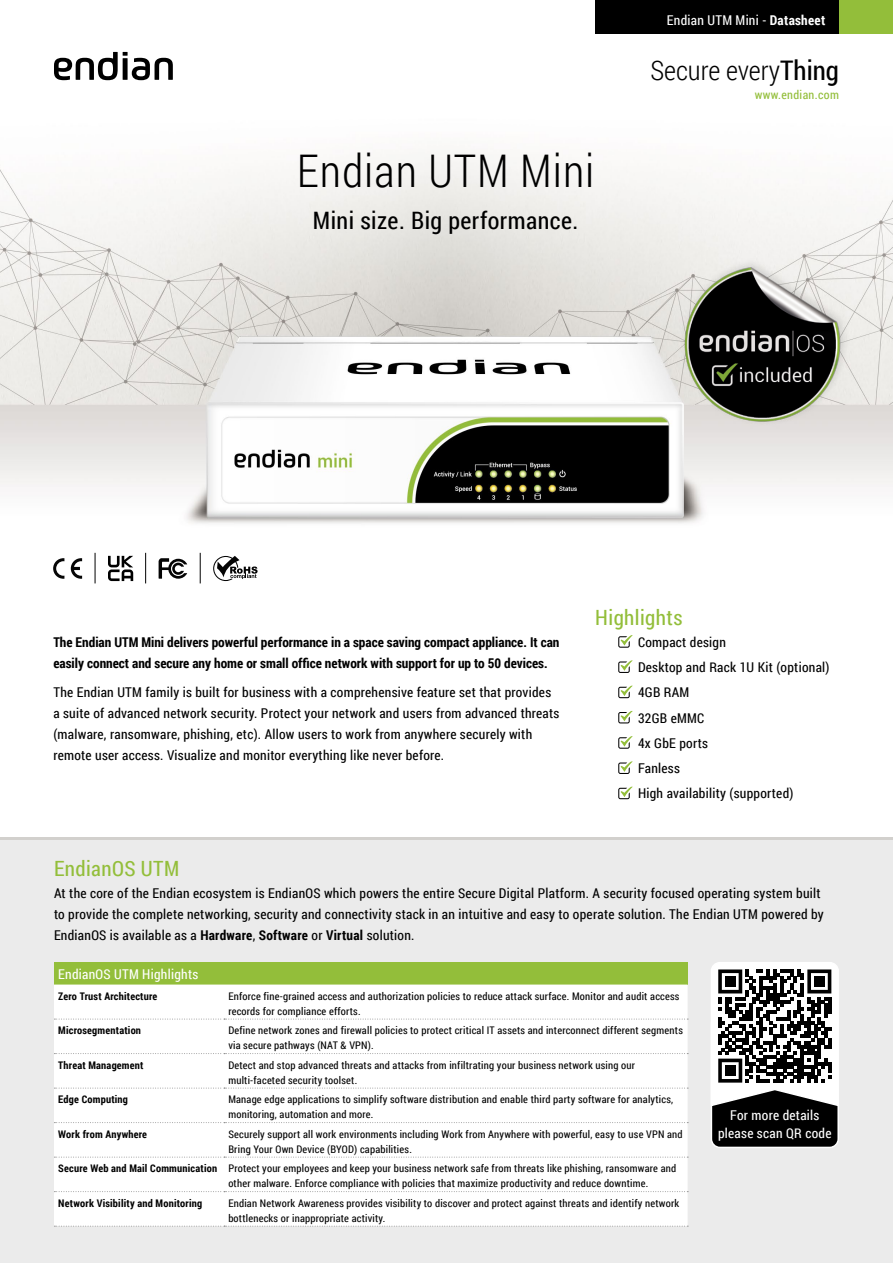
<style>
.page{position:relative;width:893px;height:1263px;background:#fff}
.page>*{position:absolute;margin:0;border:0;box-sizing:border-box;transform-origin:0 0}
.t1{font:300 45px "Roboto Condensed";letter-spacing:.02em;color:#000}
.t2{font:300 27px "Roboto Condensed";color:#000}
.t3{font:24px "Roboto Condensed";letter-spacing:.02em;color:#000}
.t4{font:21px "Roboto Condensed";letter-spacing:.02em;color:#93be3a}
.t5{font:13.5px/25.2px "Roboto Condensed";letter-spacing:.02em;color:#000}
.t6{font:700 13.5px/21px "Roboto Condensed";color:#000}
.t7{font:13.5px/18px "Roboto Condensed";letter-spacing:.02em;color:#fff;text-align:center}
.t8{font:12px "Roboto Condensed";letter-spacing:.03em;color:#93be3a}
.t9{font:10.5px/15px "Roboto Condensed";letter-spacing:.02em;color:#000}
.t10{font:700 10.5px "Roboto Condensed";letter-spacing:.02em;color:#000}
.s1{font-weight:700}
.s2{font-weight:400}
</style>
<div class="page">
<div style="left:595px;top:0;width:298px;height:34px;background:#000"></div>
<div style="left:839px;top:0;width:54px;height:34px;background:#93be3a"></div>
<svg style="left:54px;top:52px;width:119px;height:28px"></svg>
<img style="left:0;top:156px;width:893px;height:428px">
<svg style="left:618px;top:635px;width:15px;height:13px"></svg>
<svg style="left:618px;top:660px;width:15px;height:13px"></svg>
<svg style="left:618px;top:686px;width:15px;height:12px"></svg>
<svg style="left:618px;top:711px;width:15px;height:12px"></svg>
<svg style="left:618px;top:736px;width:15px;height:13px"></svg>
<svg style="left:618px;top:761px;width:15px;height:13px"></svg>
<svg style="left:618px;top:787px;width:15px;height:12px"></svg>
<img style="left:669px;top:249px;width:184px;height:182px">
<svg style="left:53px;top:558px;width:11px;height:21px"></svg>
<svg style="left:71px;top:558px;width:11px;height:21px"></svg>
<svg style="left:159px;top:558px;width:28px;height:21px"></svg>
<hr style="left:95px;top:553px;width:1px;height:30px;background:#000">
<svg style="left:213px;top:556px;width:45px;height:25px"></svg>
<hr style="left:145px;top:553px;width:1px;height:30px;background:#000">
<hr style="left:200px;top:553px;width:1px;height:30px;background:#000">
<svg style="left:108px;top:556px;width:25px;height:25px"></svg>
<div style="left:0;top:838px;width:893px;height:425px;background:#ebebeb"></div>
<hr style="left:0;top:838px;width:893px;height:2px;background:#d2d0cd">
<div style="left:711px;top:1015px;width:127px;height:132px;background:#000;border-radius:9px"></div>
<div style="left:711px;top:1014px;width:128px;height:134px;border:2px solid #fff;border-radius:9px"></div>
<svg style="left:711px;top:962px;width:128px;height:145px"></svg>
<div style="left:54px;top:962px;width:634px;height:22px;background:#93be3a"></div>
<div style="left:54px;top:984px;width:634px;height:242px;background:#fff"></div>
<svg style="left:54px;top:1019px;width:634px;height:1px"></svg>
<svg style="left:54px;top:1053px;width:634px;height:1px"></svg>
<svg style="left:54px;top:1088px;width:634px;height:1px"></svg>
<svg style="left:54px;top:1122px;width:634px;height:1px"></svg>
<svg style="left:54px;top:1157px;width:634px;height:1px"></svg>
<svg style="left:54px;top:1191px;width:634px;height:1px"></svg>
<svg style="left:54px;top:1226px;width:634px;height:1px"></svg>
<h1 class="t1" style="left:297px;top:140px;width:299px">Endian UTM Mini</h1>
<h3 class="t3" style="left:313px;top:204px;width:267px">Mini size. Big performance.</h3>
<p class="t7" style="left:667px;top:11px;width:160px">Endian UTM Mini - <span class="s1">Datasheet</span></p>
<h2 class="t2" style="left:650px;top:52px;width:190px">Secure every<span class="s2">Thing</span></h2>
<p class="t8" style="left:755px;top:87px;width:86px">www.endian.com</p>
<p class="t6" style="left:53px;top:631px;width:508px">The Endian UTM Mini delivers powerful performance in a space saving compact appliance. It can easily connect and secure any home or small office network with support for up to 50 devices.</p>
<p class="t5" style="left:53px;top:682px;width:508px;line-height:21px">The Endian UTM family is built for business with a comprehensive feature set that provides a suite of advanced network security. Protect your network and users from advanced threats (malware, ransomware, phishing, etc). Allow users to work from anywhere securely with remote user access. Visualize and monitor everything like never before.</p>
<h3 class="t4" style="left:595px;top:603px;width:89px">Highlights</h3>
<p class="t5" style="left:638px;top:629px;width:193px">Compact design<br>Desktop and Rack 1U Kit (optional)<br>4GB RAM<br>32GB eMMC<br>4x GbE ports<br>Fanless<br>High availability (supported)</p>
<h3 class="t4" style="left:54px;top:854px;width:127px">EndianOS UTM</h3>
<p class="t5" style="left:54px;top:882px;width:771px;line-height:21px">At the core of the Endian ecosystem is EndianOS which powers the entire Secure Digital Platform. A security focused operating system built to provide the complete networking, security and connectivity stack in an intuitive and easy to operate solution. The Endian UTM powered by<br>EndianOS is available as a <span class="s1">Hardware</span>, <span class="s1">Software</span> or <span class="s1">Virtual</span> solution.</p>
<p class="t7" style="left:58px;top:964px;width:142px">EndianOS UTM Highlights</p>
<p class="t10" style="left:58px;top:989px;width:101px">Zero Trust Architecture</p>
<p class="t9" style="left:228px;top:988px;width:453px">Enforce fine-grained access and authorization policies to reduce attack surface. Monitor and audit access records for compliance efforts.</p>
<p class="t10" style="left:58px;top:1023px;width:84px">Microsegmentation</p>
<p class="t9" style="left:228px;top:1023px;width:456px">Define network zones and firewall policies to protect critical IT assets and interconnect different segments via secure pathways (NAT &amp; VPN).</p>
<p class="t10" style="left:58px;top:1058px;width:87px">Threat Management</p>
<p class="t9" style="left:228px;top:1057px;width:408px">Detect and stop advanced threats and attacks from infiltrating your business network using our multi-faceted security toolset.</p>
<p class="t10" style="left:58px;top:1092px;width:71px">Edge Computing</p>
<p class="t9" style="left:228px;top:1092px;width:446px">Manage edge applications to simplify software distribution and enable third party software for analytics, monitoring, automation and more.</p>
<p class="t10" style="left:58px;top:1127px;width:90px">Work from Anywhere</p>
<p class="t9" style="left:228px;top:1126px;width:456px">Securely support all work environments including Work from Anywhere with powerful, easy to use VPN and<br>Bring Your Own Device (BYOD) capabilities.</p>
<p class="t9" style="left:228px;top:1161px;width:449px;text-indent:-170px"><span class="s1">Secure Web and Mail Communication</span> Protect your employees and keep your business network safe from threats like phishing, ransomware and other malware. Enforce compliance with policies that maximize productivity and reduce downtime.</p>
<p class="t10" style="left:58px;top:1196px;width:146px">Network Visibility and Monitoring</p>
<p class="t9" style="left:228px;top:1195px;width:452px">Endian Network Awareness provides visibility to discover and protect against threats and identify network bottlenecks or inappropriate activity.</p>
<p class="t7" style="left:718px;top:1105px;width:115px">For more details please scan QR code</p>
</div>
